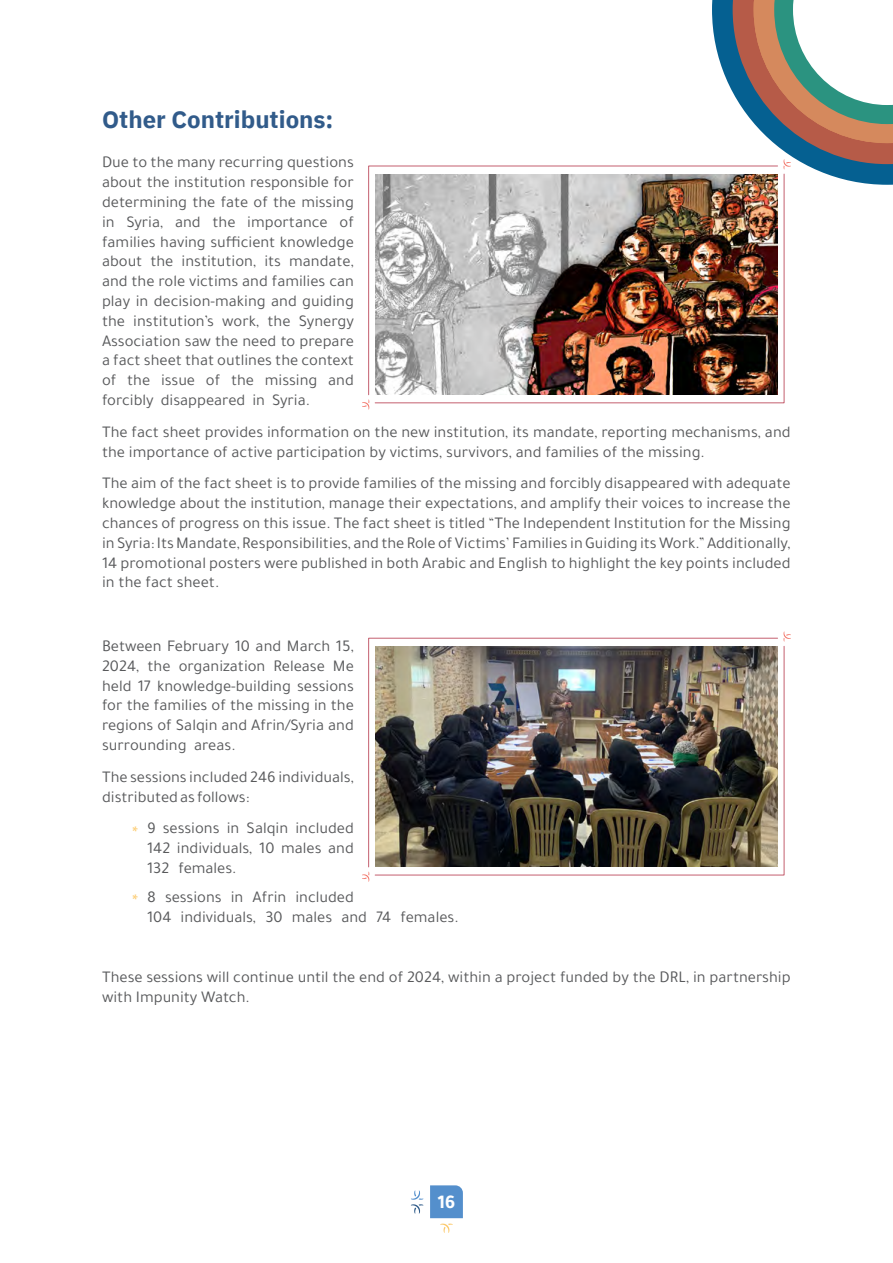
<style>
.page{position:relative;width:893px;height:1263px;background:#fff}
.page>*{position:absolute;margin:0;border:0;box-sizing:border-box;transform-origin:0 0}
.t1{font:700 24px "IBM Plex Sans Arabic";color:#315b8a}
.t2{font:700 19.5px "Tajawal";color:#fff}
.t3{font:18px "Tajawal";color:#fcca6c}
.t4{font:16.5px/19.8px "Tajawal";color:#58595b}
</style>
<div class="page">
<svg style="left:430px;top:1185px;width:33px;height:48px"></svg>
<svg style="left:411px;top:1190px;width:12px;height:23px"></svg>
<svg style="left:362px;top:399px;width:7px;height:11px"></svg>
<svg style="left:368px;top:166px;width:344px;height:229px"></svg>
<svg style="left:375px;top:185px;width:409px;height:218px"></svg>
<img style="left:375px;top:174px;width:403px;height:221px">
<svg style="left:362px;top:872px;width:7px;height:10px"></svg>
<svg style="left:783px;top:631px;width:8px;height:11px"></svg>
<svg style="left:368px;top:638px;width:410px;height:229px"></svg>
<svg style="left:375px;top:646px;width:409px;height:229px"></svg>
<img style="left:375px;top:646px;width:403px;height:221px">
<svg style="left:712px;top:0;width:181px;height:185px"></svg>
<h1 class="t1" style="left:102px;top:106px;width:233px">Other Contributions:</h1>
<p class="t4" style="left:102px;top:152px;width:253px;text-align:right">Due to the many recurring questions about the institution responsible for determining the fate of the missing of</p>
<p class="t4" style="left:102px;top:212px;width:14px">in</p>
<p class="t4" style="left:102px;top:232px;width:253px">families having sufficient knowledge</p>
<p class="t4" style="left:289px;top:251px;width:66px">mandate,</p>
<p class="t4" style="left:126px;top:212px;width:38px">Syria,</p>
<p class="t4" style="left:213px;top:212px;width:25px">the</p>
<p class="t4" style="left:247px;top:212px;width:82px">importance</p>
<p class="t4" style="left:175px;top:212px;width:27px">and</p>
<p class="t4" style="left:102px;top:251px;width:42px">about</p>
<p class="t4" style="left:102px;top:271px;width:253px">and the role victims and families can</p>
<p class="t4" style="left:102px;top:291px;width:253px">play in decision-making and guiding</p>
<p class="t4" style="left:299px;top:311px;width:57px">Synergy</p>
<p class="t4" style="left:150px;top:251px;width:25px">the</p>
<p class="t4" style="left:182px;top:251px;width:76px">institution,</p>
<p class="t4" style="left:264px;top:251px;width:18px">its</p>
<p class="t4" style="left:102px;top:311px;width:25px">the</p>
<p class="t4" style="left:102px;top:331px;width:253px">Association saw the need to prepare</p>
<p class="t4" style="left:102px;top:350px;width:253px">a fact sheet that outlines the context</p>
<p class="t4" style="left:328px;top:370px;width:27px">and</p>
<p class="t4" style="left:133px;top:311px;width:82px">institutions’</p>
<p class="t4" style="left:222px;top:311px;width:39px">work,</p>
<p class="t4" style="left:268px;top:311px;width:25px">the</p>
<p class="t4" style="left:102px;top:370px;width:210px">of<br>forcibly disappeared in Syria.</p>
<p class="t4" style="left:102px;top:422px;width:690px">The fact sheet provides information on the new institution, its mandate, reporting mechanisms, and the importance of active participation by victims, survivors, and families of the missing.</p>
<p class="t4" style="left:102px;top:473px;width:690px;text-align:justify">The aim of the fact sheet is to provide families of the missing and forcibly disappeared with adequate knowledge about the institution, manage their expectations, and amplify their voices to increase the chances of progress on this issue. The fact sheet is titled “The Independent Institution for the Missing inSyria:ItsMandate,Responsibilities,andtheRoleofVictims’FamiliesinGuidingitsWork ” . Additionally, 14 promotional posters were published in both Arabic and English to highlight the key points included in the fact sheet.</p>
<p class="t4" style="left:127px;top:370px;width:25px">the</p>
<p class="t4" style="left:161px;top:370px;width:36px">issue</p>
<p class="t4" style="left:206px;top:370px;width:16px">of</p>
<p class="t4" style="left:231px;top:370px;width:25px">the</p>
<p class="t4" style="left:265px;top:370px;width:54px">missing</p>
<p class="t4" style="left:102px;top:636px;width:253px;text-align:right">Between February 10 and March 15,<br>Me</p>
<p class="t4" style="left:102px;top:656px;width:39px">2024,</p>
<p class="t4" style="left:102px;top:676px;width:253px">held 17 knowledge-building sessions</p>
<p class="t4" style="left:102px;top:695px;width:253px">for the families of the missing in the</p>
<p class="t4" style="left:102px;top:715px;width:253px">regions of Salqin and Afrin/Syria and</p>
<p class="t4" style="left:194px;top:735px;width:43px">areas.</p>
<p class="t4" style="left:148px;top:656px;width:25px">the</p>
<p class="t4" style="left:179px;top:656px;width:88px">organization</p>
<p class="t4" style="left:274px;top:656px;width:53px">Release</p>
<p class="t4" style="left:102px;top:729px;width:253px;line-height:31.8px">surrounding<br>Thesessionsincluded246individuals,</p>
<p class="t4" style="left:147px;top:781px;width:208px;line-height:31.8px;text-indent:-45px">distributedasfollows:<br>9 sessions in Salqin included</p>
<p class="t3" style="left:132px;top:820px;width:7px">*</p>
<p class="t3" style="left:132px;top:888px;width:7px">*</p>
<p class="t4" style="left:178px;top:838px;width:177px;text-indent:-31px">142 individuals, 10 males and females.</p>
<p class="t4" style="left:147px;top:858px;width:24px">132</p>
<p class="t4" style="left:147px;top:887px;width:10px">8</p>
<p class="t4" style="left:165px;top:887px;width:58px">sessions</p>
<p class="t4" style="left:231px;top:887px;width:14px">in</p>
<p class="t4" style="left:253px;top:887px;width:35px">Afrin</p>
<p class="t4" style="left:295px;top:887px;width:60px">included</p>
<p class="t4" style="left:147px;top:907px;width:26px">104</p>
<p class="t4" style="left:181px;top:907px;width:77px">individuals,</p>
<p class="t4" style="left:265px;top:907px;width:19px">30</p>
<p class="t4" style="left:292px;top:907px;width:42px">males</p>
<p class="t4" style="left:341px;top:907px;width:27px">and</p>
<p class="t4" style="left:376px;top:907px;width:17px">74</p>
<p class="t4" style="left:401px;top:907px;width:60px">females.</p>
<p class="t4" style="left:102px;top:967px;width:690px">These sessions will continue until the end of 2024, within a project funded by the DRL in, partnership with Impunity Watch.</p>
<p class="t2" style="left:438px;top:1187px;width:19px">16</p>
</div>
